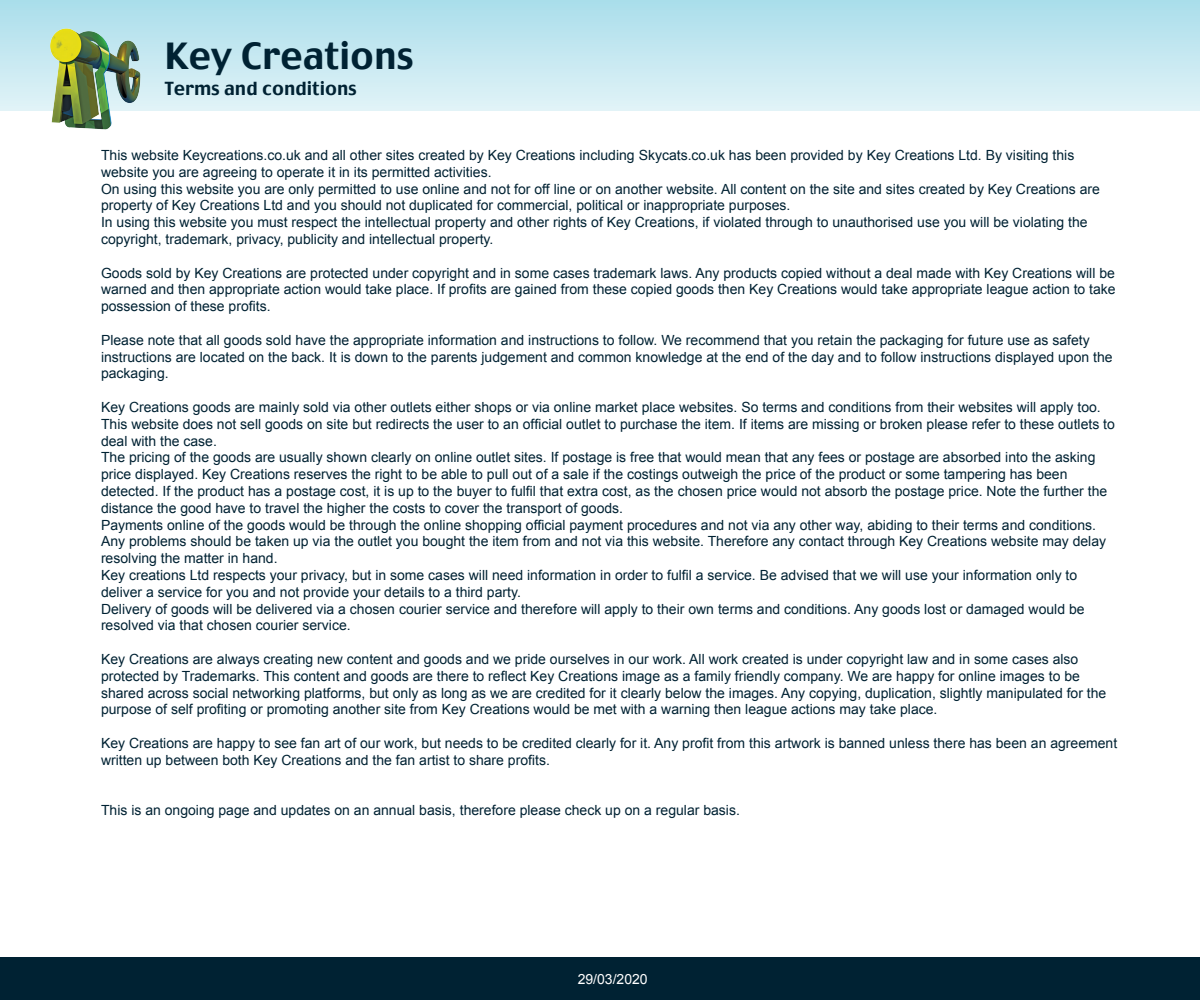
<style>
.page{position:relative;width:1200px;height:1000px;background:#fff}
.page>*{position:absolute;margin:0;border:0;box-sizing:border-box;transform-origin:0 0}
.t1{font:36px "Charcoal";color:#023}
.t2{font:18px "Charcoal";color:#023}
.t3{font:14px/16.8px "Arial";color:#023}
.t4{font:14px "Arial";color:#fff}
</style>
<div class="page">
<svg style="left:0;top:0;width:1200px;height:111px;background:#c4e8f0"></svg>
<div style="left:0;top:957px;width:1200px;height:43px;background:#023"></div>
<img style="left:24px;top:17px;width:157px;height:113px">
<p class="t1" style="left:165px;top:32px;width:250px">Key Creations</p>
<p class="t2" style="left:165px;top:77px;width:193px">Terms and conditions</p>
<p class="t3" style="left:101px;top:147px;width:975px">This website Keycreations.co.uk and all other sites created by Key Creations including Skycats.co.uk has been provided by Key Creations Ltd. By visiting this website you are agreeing to operate it in its permitted activities.</p>
<p class="t3" style="left:101px;top:180px;width:1000px">On using this website you are only permitted to use online and not for off line or on another website. All content on the site and sites created by Key Creations are property of Key Creations Ltd and you should not duplicated for commercial, political or inappropriate purposes.</p>
<p class="t3" style="left:101px;top:214px;width:988px">In using this website you must respect the intellectual property and other rights of Key Creations, if violated through to unauthorised use you will be violating the copyright, trademark, privacy, publicity and intellectual property.</p>
<p class="t3" style="left:101px;top:264px;width:1016px;text-align:justify">Goods sold by Key Creations are protected under copyright and in some cases trademark laws. Any products copied without a deal made with Key Creations will be warned and then appropriate action would take place. If profits are gained from these copied goods then Key Creations would take appropriate league action to take possession of these profits.</p>
<p class="t3" style="left:101px;top:332px;width:1013px">Please note that all goods sold have the appropriate information and instructions to follow. We recommend that you retain the packaging for future use as safety instructions are located on the back. It is down to the parents judgement and common knowledge at the end of the day and to follow instructions displayed upon the packaging.</p>
<p class="t3" style="left:101px;top:399px;width:1015px">Key Creations goods are mainly sold via other outlets either shops or via online market place websites. So terms and conditions from their websites will apply too.<br>This website does not sell goods on site but redirects the user to an official outlet to purchase the item. If items are missing or broken please refer to these outlets to deal with the case.</p>
<p class="t3" style="left:101px;top:449px;width:1008px">The pricing of the goods are usually shown clearly on online outlet sites. If postage is free that would mean that any fees or postage are absorbed into the asking price displayed. Key Creations reserves the right to be able to pull out of a sale if the costings outweigh the price of the product or some tampering has been detected. If the product has a postage cost, it is up to the buyer to fulfil that extra cost, as the chosen price would not absorb the postage price. Note the further the distance the good have to travel the higher the costs to cover the transport of goods.</p>
<p class="t3" style="left:101px;top:516px;width:1007px">Payments online of the goods would be through the online shopping official payment procedures and not via any other way, abiding to their terms and conditions.<br>Any problems should be taken up via the outlet you bought the item from and not via this website. Therefore any contact through Key Creations website may delay resolving the matter in hand.</p>
<p class="t3" style="left:101px;top:567px;width:978px">Key creations Ltd respects your privacy, but in some cases will need information in order to fulfil a service. Be advised that we will use your information only to deliver a service for you and not provide your details to a third party.</p>
<p class="t3" style="left:101px;top:600px;width:985px">Delivery of goods will be delivered via a chosen courier service and therefore will apply to their own terms and conditions. Any goods lost or damaged would be resolved via that chosen courier service.</p>
<p class="t3" style="left:101px;top:651px;width:1007px">Key Creations are always creating new content and goods and we pride ourselves in our work. All work created is under copyright law and in some cases also protected by Trademarks. This content and goods are there to reflect Key Creations image as a family friendly company. We are happy for online images to be shared across social networking platforms, but only as long as we are credited for it clearly below the images. Any copying, duplication, slightly manipulated for the purpose of self profiting or promoting another site from Key Creations would be met with a warning then league actions may take place.</p>
<p class="t3" style="left:101px;top:735px;width:1018px">Key Creations are happy to see fan art of our work, but needs to be credited clearly for it. Any profit from this artwork is banned unless there has been an agreement written up between both Key Creations and the fan artist to share profits.</p>
<p class="t3" style="left:101px;top:802px;width:640px">This is an ongoing page and updates on an annual basis, therefore please check up on a regular basis.</p>
<p class="t4" style="left:578px;top:970px;width:72px">29/03/2020</p>
</div>
